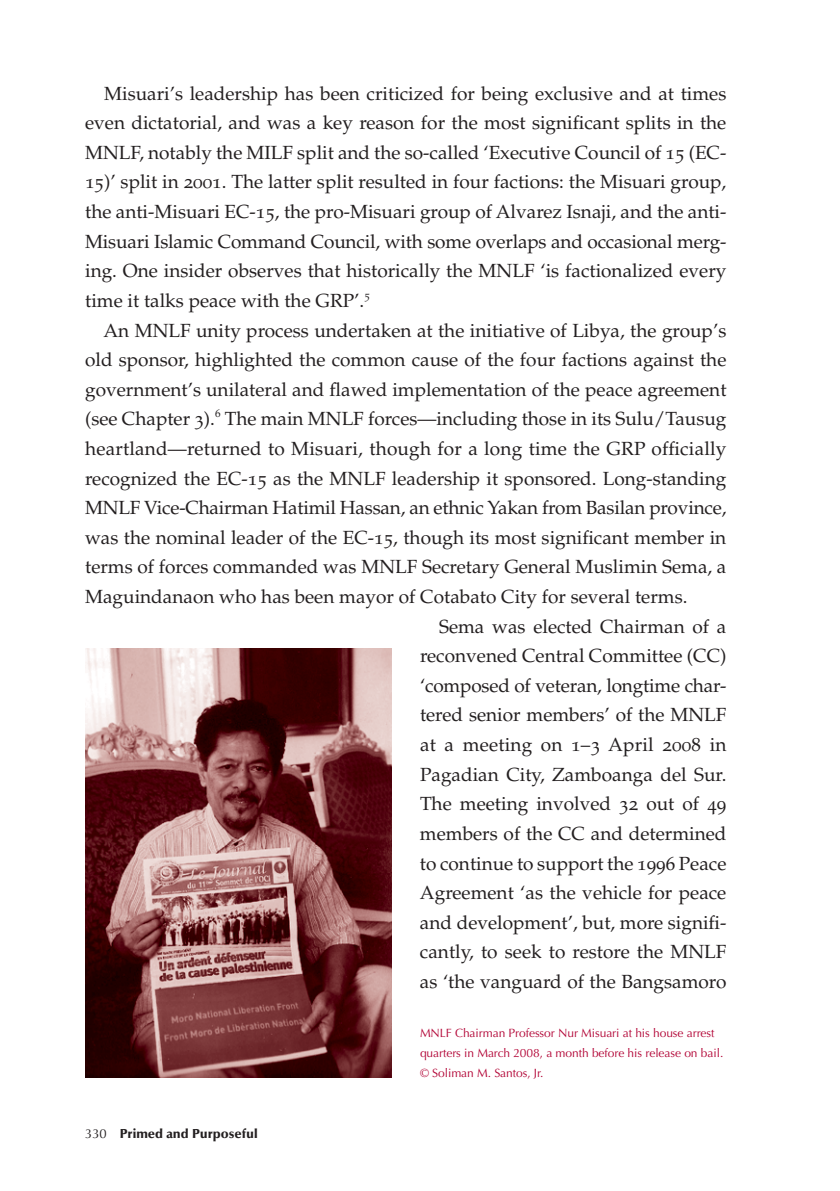
<style>
.page{position:relative;width:840px;height:1191px;background:#fff}
.page>*{position:absolute;margin:0;border:0;box-sizing:border-box;transform-origin:0 0}
.t1{font:19px/29.6px "Palatino";color:#231f20;text-align:justify}
.t2{font:900 13px "Optima";color:#231f20}
.t3{font:12px/20px "Optima";letter-spacing:-.005em;color:#b30738}
.s1{font-family:"Palatino SC"}
.s2{font-weight:400}
</style>
<div class="page">
<img style="left:85px;top:648px;width:306px;height:429px">
<p class="t1" style="left:85px;top:81px;width:642px;text-indent:19px">Misuari’s leadership has been criticized for being exclusive and at times even dictatorial, and was a key reason for the most significant splits in the MNLF, notably the MILF split and the so-called ‘Executive Council of <span class="s1">15</span> (EC-<span class="s1">15</span>)’ split in <span class="s1">2001</span>. The latter split resulted in four factions: the Misuari group, the anti-Misuari EC-<span class="s1">15</span>, the pro-Misuari group of Alvarez Isnaji, and the anti-Misuari Islamic Command Council, with some overlaps and occasional merg&shy;ing. One insider observes that historically the MNLF ‘is factionalized every time it talks peace with the GRP’.<sup>5</sup></p>
<p class="t1" style="left:103px;top:317px;width:624px">An MNLF unity process undertaken at the initiative of Libya, the group’s</p>
<p class="t1" style="left:85px;top:347px;width:642px">old sponsor, highlighted the common cause of the four factions against the</p>
<p class="t1" style="left:85px;top:377px;width:642px">government’s unilateral and flawed implementation of the peace agreement</p>
<p class="t1" style="left:85px;top:406px;width:642px">(see Chapter <span class="s1">3</span>).<sup>6</sup> The main MNLF forces—including those in its Sulu/Tausug</p>
<p class="t1" style="left:85px;top:436px;width:642px">heartland—returned to Misuari, though for a long time the GRP officially</p>
<p class="t1" style="left:85px;top:465px;width:642px">recognized the EC-<span class="s1">15</span> as the MNLF leadership it sponsored. Long-standing</p>
<p class="t1" style="left:85px;top:495px;width:642px">MNLF Vice-Chairman Hatimil Hassan, an ethnic Yakan from Basilan province,</p>
<p class="t1" style="left:85px;top:525px;width:642px">was the nominal leader of the EC-<span class="s1">15</span>, though its most significant member in</p>
<p class="t1" style="left:85px;top:554px;width:642px">terms of forces commanded was MNLF Secretary General Muslimin Sema, a</p>
<p class="t1" style="left:85px;top:584px;width:603px">Maguindanaon who has been mayor of Cotabato City for several terms.</p>
<p class="t1" style="left:439px;top:613px;width:289px">Sema was elected Chairman of a</p>
<p class="t1" style="left:420px;top:643px;width:308px">reconvened Central Committee (CC)</p>
<p class="t1" style="left:420px;top:673px;width:308px">‘composed of veteran, longtime char-</p>
<p class="t1" style="left:420px;top:702px;width:308px">tered senior members’ of the MNLF</p>
<p class="t1" style="left:420px;top:732px;width:308px">at a meeting on <span class="s1">1</span>–<span class="s1">3</span> April <span class="s1">2008</span> in</p>
<p class="t1" style="left:420px;top:761px;width:308px">Pagadian City, Zamboanga del Sur.</p>
<p class="t1" style="left:420px;top:791px;width:308px">The meeting involved <span class="s1">32</span> out of <span class="s1">49</span></p>
<p class="t1" style="left:420px;top:821px;width:308px">members of the CC and determined</p>
<p class="t1" style="left:420px;top:850px;width:308px">to continue to support the <span class="s1">1996</span> Peace</p>
<p class="t1" style="left:420px;top:880px;width:308px">Agreement ‘as the vehicle for peace</p>
<p class="t1" style="left:420px;top:909px;width:308px">and development’, but, more signifi-</p>
<p class="t1" style="left:420px;top:939px;width:308px">cantly, to seek to restore the MNLF</p>
<p class="t1" style="left:420px;top:969px;width:308px">as ‘the vanguard of the Bangsamoro</p>
<p class="t3" style="left:420px;top:1024px;width:305px">MNLF Chairman Professor Nur Misuari at his house arrest quarters in March 2008, a month before his release on bail. © Soliman M. Santos, Jr.</p>
<p class="t2" style="left:85px;top:1128px;width:174px"><span class="s2">330</span> Primed and Purposeful</p>
</div>
